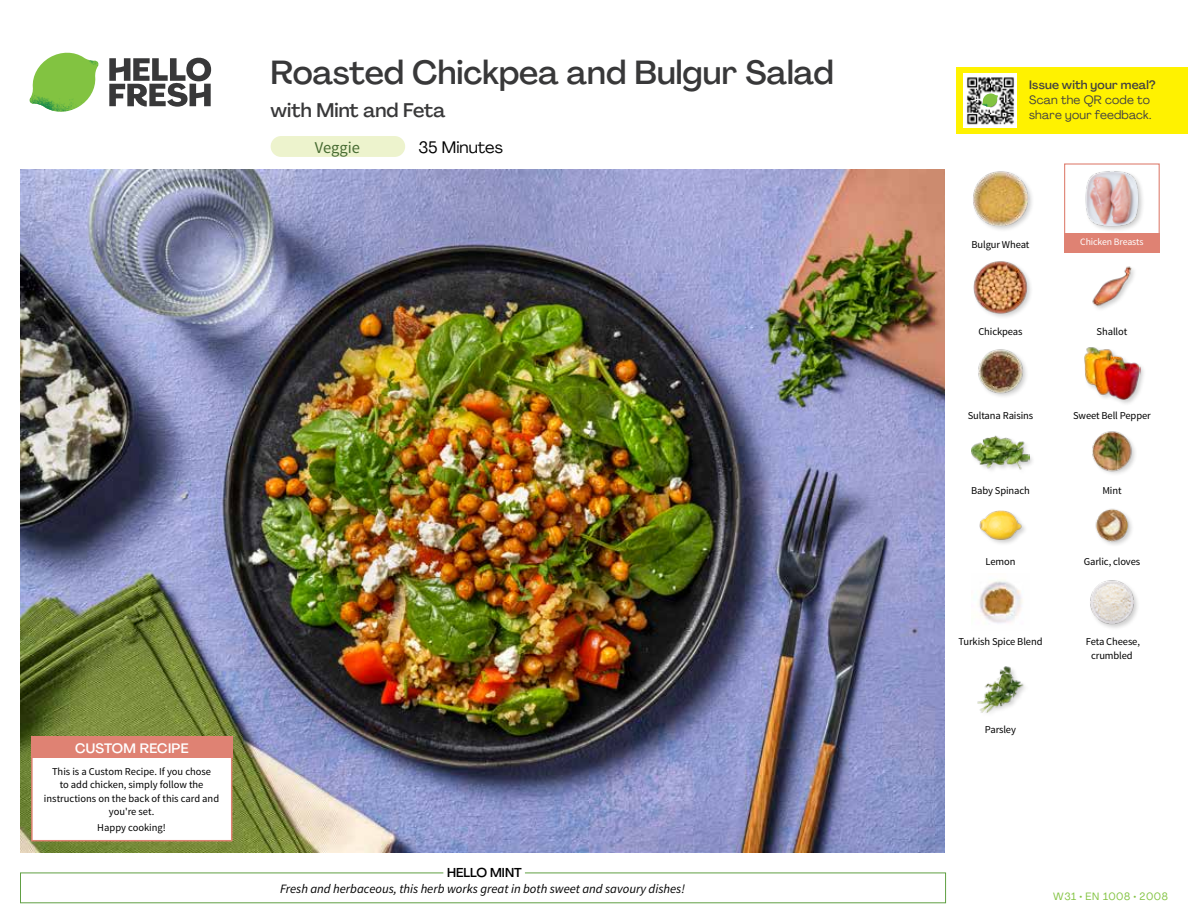
<style>
.page{position:relative;width:1188px;height:918px;background:#fff}
.page>*{position:absolute;margin:0;border:0;box-sizing:border-box;transform-origin:0 0}
.t1{font:500 33px "Agrandir";color:#383839}
.t2{font:500 19.5px "Agrandir";color:#383839}
.t3{font:16.5px "Agrandir";color:#000}
.t4{font:16.5px "Source Sans Pro";color:#476b32}
.t5{font:500 13.5px "Agrandir";letter-spacing:.02em;color:#fff}
.t6{font:italic 12.75px "Source Sans Pro";color:#000}
.t7{font:500 12.75px "Agrandir";color:#000}
.t8{font:12px/15px "Agrandir";letter-spacing:.02em;color:#414042}
.t9{font:500 12px "Agrandir";letter-spacing:.02em;color:#414042}
.t10{font:10.5px/13.5px "Source Sans Pro";letter-spacing:-.01em;color:#000;text-align:center}
.t11{font:10.5px "Agrandir";letter-spacing:.05em;color:#82c341}
.t12{font:9.75px "Source Sans Pro";letter-spacing:-.01em;color:#fff}
</style>
<div class="page">
<svg style="left:109px;top:57px;width:102px;height:50px"></svg>
<svg style="left:34px;top:53px;width:62px;height:40px"></svg>
<img style="left:67px;top:53px;width:32px;height:26px">
<img style="left:33px;top:75px;width:59px;height:11px">
<img style="left:29px;top:79px;width:61px;height:33px">
<img style="left:65px;top:86px;width:27px;height:25px">
<div style="left:20px;top:873px;width:926px;height:30px;border:1px solid #609f43"></div>
<div style="left:443px;top:865px;width:82px;height:15px;background:#fff"></div>
<img style="left:21px;top:170px;width:924px;height:682px">
<img style="left:977px;top:666px;width:48px;height:47px">
<img style="left:1090px;top:580px;width:48px;height:48px">
<img style="left:978px;top:580px;width:45px;height:43px">
<img style="left:1095px;top:508px;width:37px;height:37px">
<img style="left:979px;top:510px;width:46px;height:34px">
<img style="left:1092px;top:431px;width:43px;height:43px">
<div style="left:970px;top:435px;width:66px;height:41px;background:#000;opacity:.2"></div>
<img style="left:972px;top:435px;width:57px;height:41px">
<div style="left:1083px;top:346px;width:63px;height:60px;background:#000;opacity:.2"></div>
<img style="left:1083px;top:346px;width:58px;height:55px">
<img style="left:978px;top:349px;width:49px;height:48px">
<img style="left:1092px;top:266px;width:42px;height:43px">
<div style="left:973px;top:260px;width:60px;height:60px;background:#000;opacity:.2"></div>
<img style="left:973px;top:260px;width:56px;height:56px">
<div style="left:1084px;top:170px;width:61px;height:63px;background:#000;opacity:.2"></div>
<img style="left:1084px;top:170px;width:57px;height:57px">
<div style="left:972px;top:170px;width:62px;height:62px;background:#000;opacity:.2"></div>
<img style="left:972px;top:170px;width:57px;height:57px">
<div style="left:271px;top:136px;width:134px;height:21px;background:#edf3cd;border-radius:10px"></div>
<div style="left:1064px;top:163px;width:96px;height:73px;border:1px solid #df8273"></div>
<div style="left:1064px;top:234px;width:96px;height:19px;background:#df8273"></div>
<div style="left:31px;top:737px;width:201px;height:104px;background:#fff;border:2px solid #df8273"></div>
<div style="left:31px;top:737px;width:202px;height:21px;background:#df8273"></div>
<div style="left:956px;top:67px;width:232px;height:67px;background:#fff200"></div>
<img style="left:964px;top:74px;width:52px;height:54px">
<svg style="left:982px;top:93px;width:16px;height:14px"></svg>
<h1 class="t1" style="left:271px;top:52px;width:565px">Roasted Chickpea and Bulgur Salad</h1>
<h2 class="t2" style="left:271px;top:98px;width:176px">with Mint and Feta</h2>
<h3 class="t3" style="left:418px;top:137px;width:86px">35 Minutes</h3>
<h3 class="t4" style="left:315px;top:137px;width:47px">Veggie</h3>
<p class="t5" style="left:75px;top:739px;width:115px">CUSTOM RECIPE</p>
<p class="t10" style="left:44px;top:764px;width:177px">This is a Custom Recipe. If you chose<br>to add chicken, simply follow the instructions on the back of this card and you're set.</p>
<p class="t10" style="left:97px;top:821px;width:70px">Happy cooking!</p>
<p class="t7" style="left:447px;top:864px;width:76px">HELLO MINT</p>
<p class="t6" style="left:280px;top:881px;width:406px">Fresh and herbaceous, this herb works great in both sweet and savoury dishes!</p>
<p class="t9" style="left:1029px;top:77px;width:128px">Issue with your meal?</p>
<p class="t8" style="left:1029px;top:92px;width:124px">Scan the QR code to share your feedback.</p>
<p class="t10" style="left:971px;top:238px;width:60px">Bulgur Wheat</p>
<p class="t12" style="left:1080px;top:236px;width:65px">Chicken Breasts</p>
<p class="t10" style="left:978px;top:325px;width:46px">Chickpeas</p>
<p class="t10" style="left:1097px;top:325px;width:32px">Shallot</p>
<p class="t10" style="left:968px;top:408px;width:67px">Sultana Raisins</p>
<p class="t10" style="left:1073px;top:408px;width:79px">Sweet Bell Pepper</p>
<p class="t10" style="left:971px;top:484px;width:60px">Baby Spinach</p>
<p class="t10" style="left:1102px;top:484px;width:21px">Mint</p>
<p class="t10" style="left:986px;top:555px;width:31px">Lemon</p>
<p class="t10" style="left:1084px;top:555px;width:58px">Garlic, cloves</p>
<p class="t10" style="left:958px;top:635px;width:86px">Turkish Spice Blend</p>
<p class="t10" style="left:1086px;top:635px;width:56px">Feta Cheese, crumbled</p>
<p class="t10" style="left:985px;top:723px;width:33px">Parsley</p>
<p class="t11" style="left:1053px;top:890px;width:116px">W31 • EN 1008 • 2008</p>
</div>
